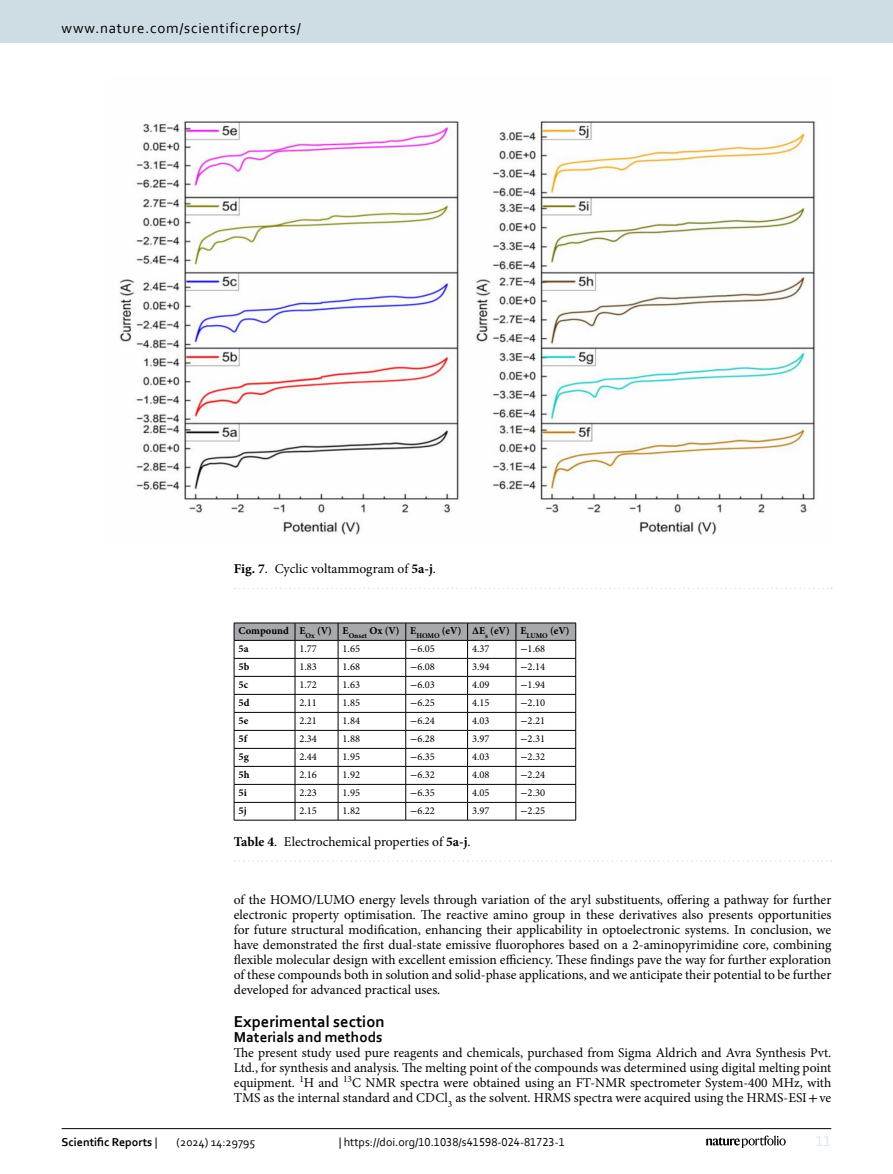
<style>
.page{position:relative;width:893px;height:1174px;background:#fff}
.page>*{position:absolute;margin:0;border:0;box-sizing:border-box;transform-origin:0 0}
.t1{font:700 16.5px "Corbel";color:#000}
.t2{font:15px "Corbel";letter-spacing:.05em;color:#000}
.t3{font:700 15px "Corbel";color:#000}
.t4{font:15px "Corbel";color:#d9e4eb}
.t5{font:13.5px/15px "Minion Pro";color:#000;text-align:justify}
.t6{font:12px "Corbel";color:#000}
.t7{font:700 12px "Corbel";color:#000}
.t8{font:10.5px "Minion Pro";color:#000}
.t9{font:700 10.5px/17.7px "Minion Pro";color:#000}
.s1{font-weight:700}
.s2{font-family:"STIX"}
.s3{font-weight:400}
</style>
<div class="page">
<hr style="left:234px;top:622px;width:61px;height:1px;background:#000">
<hr style="left:295px;top:622px;width:43px;height:1px;background:#000">
<hr style="left:338px;top:622px;width:68px;height:1px;background:#000">
<hr style="left:406px;top:622px;width:62px;height:1px;background:#000">
<hr style="left:468px;top:622px;width:48px;height:1px;background:#000">
<hr style="left:516px;top:622px;width:60px;height:1px;background:#000">
<hr style="left:295px;top:820px;width:43px;height:1px;background:#000">
<hr style="left:338px;top:820px;width:68px;height:1px;background:#000">
<hr style="left:406px;top:820px;width:62px;height:1px;background:#000">
<hr style="left:468px;top:820px;width:48px;height:1px;background:#000">
<svg style="left:234px;top:623px;width:342px;height:197px"></svg>
<hr style="left:516px;top:820px;width:60px;height:1px;background:#000">
<hr style="left:234px;top:820px;width:61px;height:1px;background:#000">
<svg style="left:235px;top:860px;width:597px;height:2px"></svg>
<img style="left:119px;top:121px;width:696px;height:414px">
<svg style="left:235px;top:587px;width:597px;height:2px"></svg>
<hr style="left:62px;top:1128px;width:769px;height:1px;background:#000">
<svg style="left:706px;top:1135px;width:80px;height:12px"></svg>
<div style="left:0;top:0;width:893px;height:43px;background:#cedde4"></div>
<p class="t2" style="left:62px;top:18px;width:241px">www.nature.com/scientificreports/</p>
<p class="t5" style="left:234px;top:561px;width:204px"><span class="s1">Fig. 7</span>. Cyclic voltammogram of <span class="s1">5a-j</span>.</p>
<p class="t9" style="left:239px;top:622px;width:333px">Compound E<sub>Ox</sub> (V) E<sub>Onset</sub> Ox (V) E<sub>HOMO</sub> (eV) ΔE<sub>s</sub> (eV) E<sub>LUMO</sub> (eV)<br>5a</p>
<p class="t8" style="left:299px;top:641px;width:19px">1.77</p>
<p class="t8" style="left:343px;top:641px;width:19px">1.65</p>
<p class="t8" style="left:410px;top:642px;width:26px"><span class="s2">−</span>6.05</p>
<p class="t8" style="left:472px;top:641px;width:19px">4.37</p>
<p class="t8" style="left:520px;top:642px;width:26px"><span class="s2">−</span>1.68</p>
<p class="t9" style="left:239px;top:657px;width:12px">5b</p>
<p class="t8" style="left:299px;top:659px;width:19px">1.83</p>
<p class="t8" style="left:343px;top:659px;width:19px">1.68</p>
<p class="t8" style="left:410px;top:660px;width:26px"><span class="s2">−</span>6.08</p>
<p class="t8" style="left:472px;top:659px;width:19px">3.94</p>
<p class="t8" style="left:520px;top:660px;width:26px"><span class="s2">−</span>2.14</p>
<p class="t9" style="left:239px;top:675px;width:11px">5c</p>
<p class="t8" style="left:299px;top:677px;width:19px">1.72</p>
<p class="t8" style="left:343px;top:677px;width:19px">1.63</p>
<p class="t8" style="left:410px;top:678px;width:26px"><span class="s2">−</span>6.03</p>
<p class="t8" style="left:472px;top:677px;width:19px">4.09</p>
<p class="t8" style="left:520px;top:678px;width:26px"><span class="s2">−</span>1.94</p>
<p class="t9" style="left:239px;top:693px;width:12px">5d</p>
<p class="t8" style="left:299px;top:695px;width:19px">2.11</p>
<p class="t8" style="left:343px;top:695px;width:19px">1.85</p>
<p class="t8" style="left:410px;top:696px;width:26px"><span class="s2">−</span>6.25</p>
<p class="t8" style="left:472px;top:695px;width:19px">4.15</p>
<p class="t8" style="left:520px;top:696px;width:26px"><span class="s2">−</span>2.10</p>
<p class="t9" style="left:239px;top:711px;width:11px">5e</p>
<p class="t8" style="left:299px;top:713px;width:19px">2.21</p>
<p class="t8" style="left:343px;top:713px;width:19px">1.84</p>
<p class="t8" style="left:410px;top:714px;width:26px"><span class="s2">−</span>6.24</p>
<p class="t8" style="left:472px;top:713px;width:19px">4.03</p>
<p class="t8" style="left:520px;top:714px;width:26px"><span class="s2">−</span>2.21</p>
<p class="t9" style="left:239px;top:729px;width:10px">5f</p>
<p class="t8" style="left:299px;top:731px;width:19px">2.34</p>
<p class="t8" style="left:343px;top:731px;width:19px">1.88</p>
<p class="t8" style="left:410px;top:732px;width:26px"><span class="s2">−</span>6.28</p>
<p class="t8" style="left:472px;top:731px;width:19px">3.97</p>
<p class="t8" style="left:520px;top:732px;width:26px"><span class="s2">−</span>2.31</p>
<p class="t9" style="left:239px;top:747px;width:12px">5g</p>
<p class="t8" style="left:299px;top:749px;width:19px">2.44</p>
<p class="t8" style="left:343px;top:749px;width:19px">1.95</p>
<p class="t8" style="left:410px;top:750px;width:26px"><span class="s2">−</span>6.35</p>
<p class="t8" style="left:472px;top:749px;width:19px">4.03</p>
<p class="t8" style="left:520px;top:750px;width:26px"><span class="s2">−</span>2.32</p>
<p class="t9" style="left:239px;top:765px;width:13px">5h</p>
<p class="t8" style="left:299px;top:767px;width:19px">2.16</p>
<p class="t8" style="left:343px;top:767px;width:19px">1.92</p>
<p class="t8" style="left:410px;top:767px;width:26px"><span class="s2">−</span>6.32</p>
<p class="t8" style="left:472px;top:767px;width:19px">4.08</p>
<p class="t8" style="left:520px;top:767px;width:26px"><span class="s2">−</span>2.24</p>
<p class="t9" style="left:239px;top:783px;width:10px">5i</p>
<p class="t8" style="left:299px;top:785px;width:19px">2.23</p>
<p class="t8" style="left:343px;top:785px;width:19px">1.95</p>
<p class="t8" style="left:410px;top:785px;width:26px"><span class="s2">−</span>6.35</p>
<p class="t8" style="left:472px;top:785px;width:19px">4.05</p>
<p class="t8" style="left:520px;top:785px;width:26px"><span class="s2">−</span>2.30</p>
<p class="t9" style="left:239px;top:801px;width:10px">5j</p>
<p class="t8" style="left:299px;top:803px;width:19px">2.15</p>
<p class="t8" style="left:343px;top:803px;width:19px">1.82</p>
<p class="t8" style="left:410px;top:803px;width:26px"><span class="s2">−</span>6.22</p>
<p class="t8" style="left:472px;top:803px;width:19px">3.97</p>
<p class="t8" style="left:520px;top:803px;width:26px"><span class="s2">−</span>2.25</p>
<p class="t5" style="left:234px;top:834px;width:238px"><span class="s1">Table 4</span>. Electrochemical properties of <span class="s1">5a-j</span>.</p>
<p class="t5" style="left:234px;top:892px;width:599px">of the HOMO/LUMO energy levels through variation of the aryl substituents, offering a pathway for further electronic property optimisation. The reactive amino group in these derivatives also presents opportunities for future structural modification, enhancing their applicability in optoelectronic systems. In conclusion, we have demonstrated the first dual-state emissive fluorophores based on a 2-aminopyrimidine core, combining flexible molecular design with excellent emission efficiency. These findings pave the way for further exploration of these compounds both in solution and solid-phase applications, and we anticipate their potential to be further developed for advanced practical uses.</p>
<p class="t1" style="left:234px;top:1011px;width:152px">Experimental section</p>
<p class="t3" style="left:234px;top:1027px;width:150px">Materials and methods</p>
<p class="t5" style="left:234px;top:1045px;width:599px">The present study used pure reagents and chemicals, purchased from Sigma Aldrich and Avra Synthesis Pvt.<br>Ltd., for synthesis and analysis. The melting point of the compounds was determined using digital melting point equipment. <sup>1</sup>H and <sup>13</sup>C NMR spectra were obtained using an FT-NMR spectrometer System-400 MHz, with TMS as the internal standard and CDCl<sub>3</sub> as the solvent. HRMS spectra were acquired using the HRMS-ESI<span class="s2">+</span>ve</p>
<p class="t7" style="left:62px;top:1134px;width:97px">Scientific Reports <span class="s3">|</span></p>
<p class="t6" style="left:177px;top:1134px;width:80px">(2024) 14:29795</p>
<p class="t6" style="left:339px;top:1134px;width:228px">| https://doi.org/10.1038/s41598-024-81723-1</p>
<p class="t4" style="left:816px;top:1132px;width:17px">11</p>
</div>
